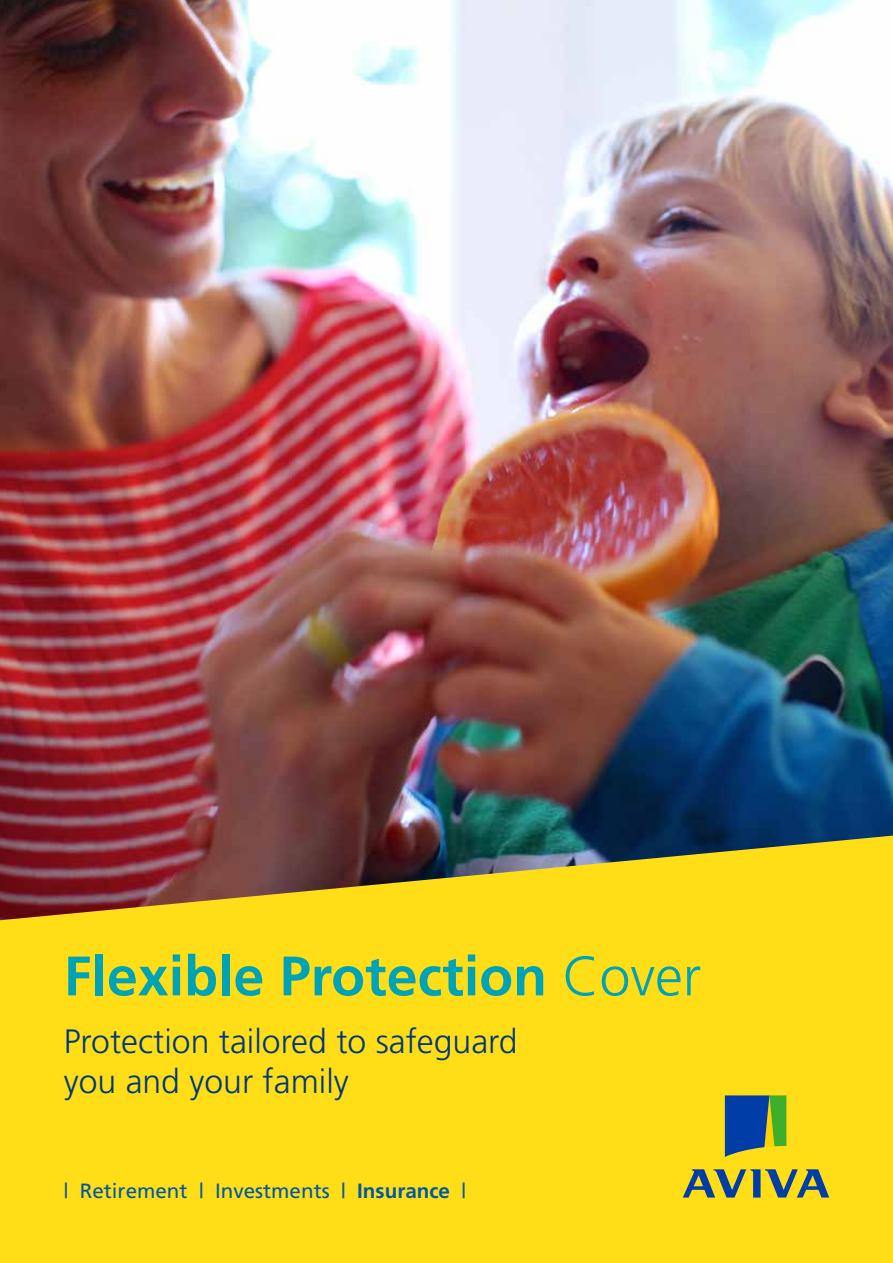
<style>
.page{position:relative;width:893px;height:1263px;background:#fff}
.page>*{position:absolute;margin:0;border:0;box-sizing:border-box;transform-origin:0 0}
.t1{font:700 55.5px "Frutiger";color:#00a3b5}
.t2{font:300 33.75px/40.5px "Frutiger";color:#00377b}
.t3{font:20.7px "Frutiger";color:#0058a4}
.s1{font-weight:300}
.s2{font-weight:700}
</style>
<div class="page">
<img style="left:0;top:0;width:893px;height:835px">
<svg style="left:0;top:835px;width:893px;height:428px;fill:#ffde17"></svg>
<svg style="left:725px;top:1095px;width:61px;height:62px"></svg>
<svg style="left:683px;top:1169px;width:146px;height:28px"></svg>
<h1 class="t1" style="left:64px;top:943px;width:639px">Flexible Protection <span class="s1">Cover</span></h1>
<p class="t2" style="left:64px;top:1021px;width:455px">Protection tailored to safeguard you and your family</p>
<p class="t3" style="left:64px;top:1179px;width:404px">| Retirement | Investments | <span class="s2">Insurance</span> |</p>
</div>
